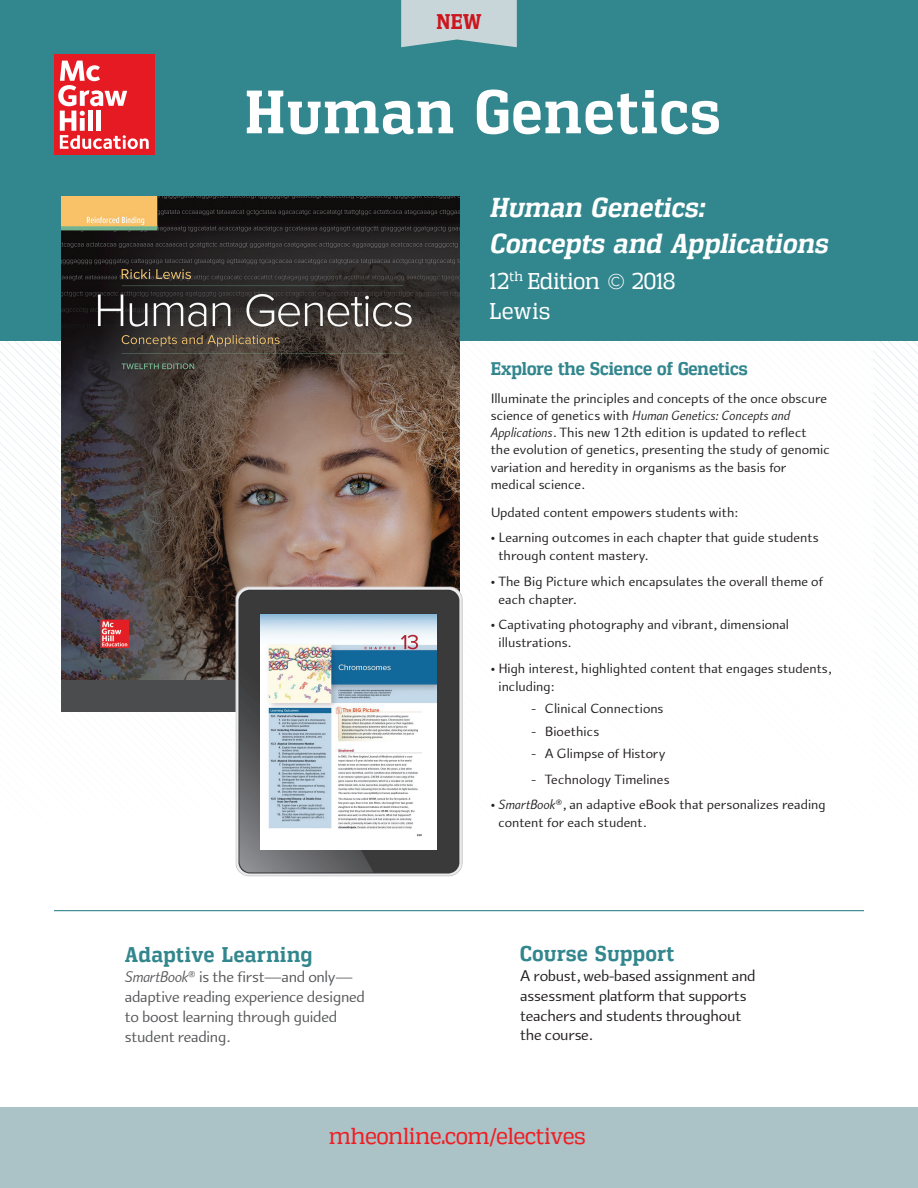
<style>
.page{position:relative;width:918px;height:1188px;background:#fff}
.page>*{position:absolute;margin:0;border:0;box-sizing:border-box;transform-origin:0 0}
.t1{font:700 60.15px "Vectipede Rg";letter-spacing:.03em;color:#fff}
.t2{font:italic 700 27px/36px "Vectipede Rg";letter-spacing:.015em;color:#fff}
.t3{font:22.5px "Vectipede Bk";color:#ee1d23}
.t4{font:22.5px/30px "Vectipede Bk";color:#fff}
.t5{font:700 21px "Vectipede Rg";letter-spacing:.03em;color:#32868d}
.t6{font:700 21px "Vectipede Rg";color:#cd151d}
.t7{font:700 18px "Vectipede Rg";color:#32868d}
.t8{font:16.5px/19.8px "Arum Sans";letter-spacing:-.02em;color:#57585a}
.t9{font:16.5px/19.8px "Arum Sans";letter-spacing:-.02em;color:#231f20}
.t10{font:14.25px/17.2px "Arum Sans";color:#231f20}
.s1{font-family:"Proxima Nova";font-weight:600}
.s2{font-style:italic}
</style>
<div class="page">
<svg style="left:873px;top:340px;width:45px;height:288px"></svg>
<div style="left:0;top:0;width:918px;height:340px;background:#32868d"></div>
<div style="left:54px;top:54px;width:101px;height:101px;background:#e51a23"></div>
<svg style="left:58px;top:61px;width:91px;height:88px"></svg>
<svg style="left:401px;top:0;width:116px;height:47px"></svg>
<div style="left:0;top:1108px;width:918px;height:80px;background:#abc2c7"></div>
<hr style="left:54px;top:910px;width:810px;height:1px;background:#32868d">
<div style="left:62px;top:197px;width:397px;height:514px;background:#4b4c4d"></div>
<img style="left:62px;top:197px;width:397px;height:482px">
<img style="left:211px;top:562px;width:252px;height:315px">
<img style="left:261px;top:615px;width:175px;height:235px">
<h3 class="t6" style="left:436px;top:9px;width:47px">NEW</h3>
<h1 class="t1" style="left:245px;top:76px;width:477px">Human Genetics</h1>
<h2 class="t2" style="left:490px;top:189px;width:340px">Human Genetics:<br>Concepts and Applications</h2>
<h3 class="t4" style="left:490px;top:266px;width:187px">12<sup>th</sup> Edition <span class="s1">©</span> 2018<br>Lewis</h3>
<h3 class="t5" style="left:125px;top:942px;width:188px">Adaptive Learning</h3>
<p class="t8" style="left:125px;top:967px;width:242px"><span class="s2">SmartBook</span>® is the first—and only— adaptive reading experience designed to boost learning through guided student reading.</p>
<p class="t7" style="left:491px;top:358px;width:258px">Explore the Science of Genetics</p>
<p class="t10" style="left:491px;top:390px;width:340px">Illuminate the principles and concepts of the once obscure science of genetics with <span class="s2">Human Genetics: Concepts and Applications</span>. This new 12th edition is updated to reflect<br>the evolution of genetics, presenting the study of genomic variation and heredity in organisms as the basis for medical science.</p>
<p class="t10" style="left:491px;top:504px;width:249px">Updated content empowers students with:</p>
<p class="t10" style="left:499px;top:529px;width:322px;line-height:18px;text-indent:-8px">• Learning outcomes in each chapter that guide students through content mastery.</p>
<p class="t10" style="left:499px;top:572px;width:326px;line-height:18px;text-indent:-8px">• The Big Picture which encapsulates the overall theme of each chapter.</p>
<p class="t10" style="left:499px;top:616px;width:292px;line-height:18px;text-indent:-8px">• Captivating photography and vibrant, dimensional illustrations.</p>
<p class="t10" style="left:499px;top:659px;width:334px;line-height:18px;text-indent:-8px">• High interest, highlighted content that engages students, including:</p>
<p class="t10" style="left:531px;top:700px;width:134px">- Clinical Connections</p>
<p class="t10" style="left:531px;top:723px;width:69px">- Bioethics</p>
<p class="t10" style="left:531px;top:745px;width:136px">- A Glimpse of History</p>
<p class="t10" style="left:531px;top:771px;width:140px">- Technology Timelines</p>
<p class="t10" style="left:499px;top:796px;width:329px;line-height:18px;text-indent:-8px">• <span class="s2">SmartBook</span>®, an adaptive eBook that personalizes reading content for each student.</p>
<h3 class="t5" style="left:520px;top:941px;width:155px">Course Support</h3>
<p class="t9" style="left:520px;top:966px;width:237px">A robust, web-based assignment and assessment platform that supports teachers and students throughout the course.</p>
<h3 class="t3" style="left:329px;top:1123px;width:258px">mheonline.com/electives</h3>
</div>
